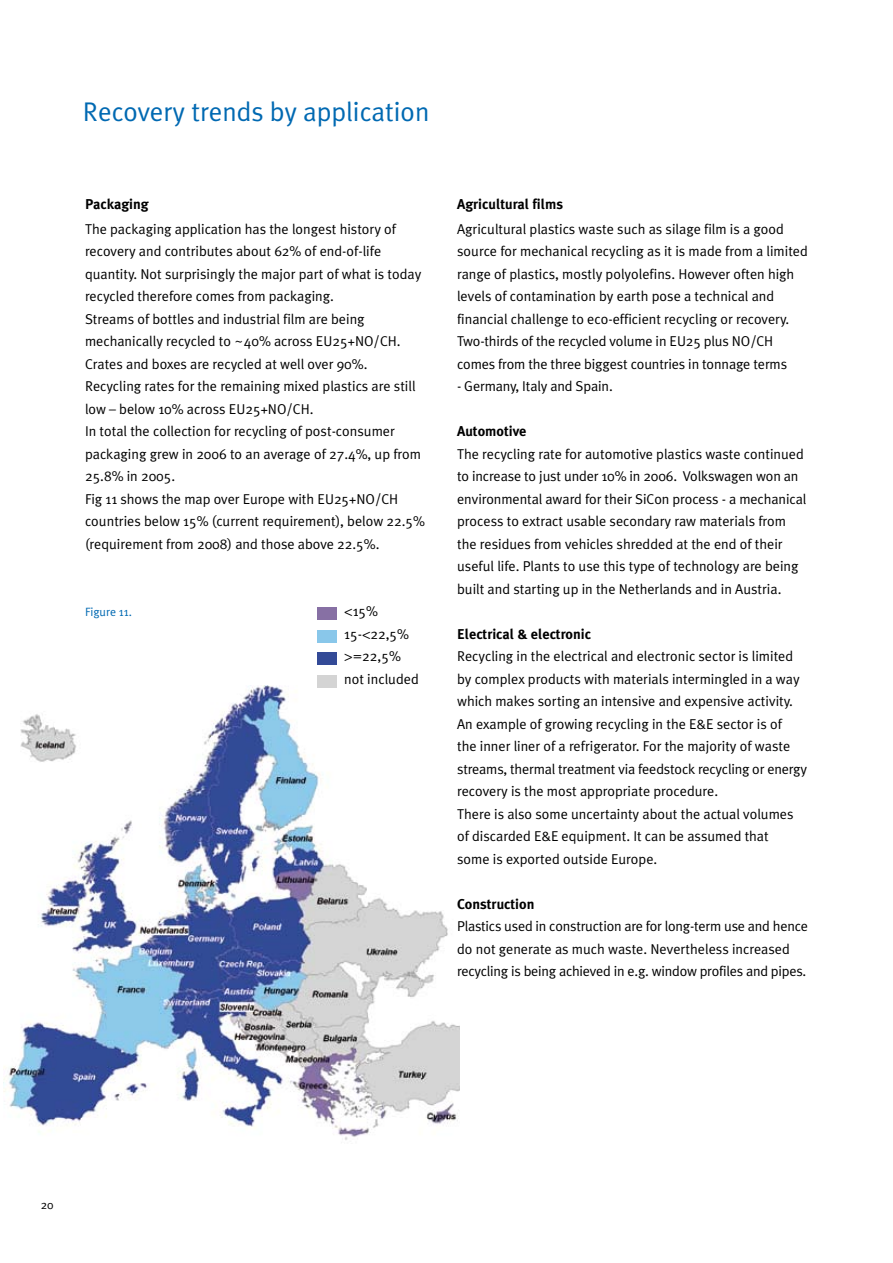
<style>
.page{position:relative;width:893px;height:1263px;background:#fff}
.page>*{position:absolute;margin:0;border:0;box-sizing:border-box;transform-origin:0 0}
.t1{font:27px "Meta Plus Normal";color:#0069b2}
.t2{font:14.25px/22.5px "Meta Plus Normal";color:#000}
.t3{font:700 14.25px "Meta Plus";color:#000}
.t4{font:12px "Meta Plus Normal";color:#0069b2}
.t5{font:12px "Meta Plus Normal";color:#000}
.s1{font-family:"Helvetica Neue"}
</style>
<div class="page">
<img style="left:4px;top:686px;width:455px;height:454px">
<div style="left:317px;top:608px;width:19px;height:12px;background:#8770a4"></div>
<div style="left:317px;top:630px;width:19px;height:13px;background:#89c7ea"></div>
<div style="left:317px;top:653px;width:19px;height:12px;background:#334a97"></div>
<div style="left:317px;top:675px;width:19px;height:12px;background:#d4d4d4"></div>
<h1 class="t1" style="left:83px;top:96px;width:348px">Recovery trends by application</h1>
<p class="t3" style="left:85px;top:196px;width:65px">Packaging</p>
<p class="t2" style="left:85px;top:217px;width:341px">The packaging application has the longest history of recovery and contributes about 62% of end-of-life quantity. Not surprisingly the major part of what is today recycled therefore comes from packaging.<br>Streams of bottles and industrial film are being mechanically recycled to ~40% across EU25+NO/CH.<br>Crates and boxes are recycled at well over 90%.<br>Recycling rates for the remaining mixed plastics are still low – below 10% across EU25+NO/CH.<br>In total the collection for recycling of post-consumer packaging grew in 2006 to an average of 27.4%, up from 25.8% in 2005.<br>Fig 11 shows the map over Europe with EU25+NO/CH countries below 15% (current requirement), below 22.5% (requirement from 2008) and those above 22.5%.</p>
<p class="t4" style="left:85px;top:605px;width:48px">Figure 11.</p>
<p class="t2" style="left:344px;top:600px;width:76px"><span class="s1">&lt;</span>15%<br>15-<span class="s1">&lt;</span>22,5% <span class="s1">&gt;</span>=22,5% not included</p>
<p class="t3" style="left:457px;top:196px;width:107px">Agricultural films</p>
<p class="t2" style="left:457px;top:217px;width:352px">Agricultural plastics waste such as silage film is a good source for mechanical recycling as it is made from a limited range of plastics, mostly polyolefins. However often high levels of contamination by earth pose a technical and financial challenge to eco-efficient recycling or recovery.<br>Two-thirds of the recycled volume in EU25 plus NO/CH comes from the three biggest countries in tonnage terms</p>
<p class="t2" style="left:457px;top:375px;width:157px">- Germany, Italy and Spain.</p>
<p class="t3" style="left:457px;top:423px;width:71px">Automotive</p>
<p class="t2" style="left:457px;top:442px;width:351px">The recycling rate for automotive plastics waste continued to increase to just under 10% in 2006. Volkswagen won an environmental award for their SiCon process - a mechanical process to extract usable secondary raw materials from the residues from vehicles shredded at the end of their useful life. Plants to use this type of technology are being built and starting up in the Netherlands and in Austria.</p>
<p class="t3" style="left:457px;top:625px;width:135px">Electrical &amp; electronic</p>
<p class="t2" style="left:457px;top:645px;width:351px">Recycling in the electrical and electronic sector is limited by complex products with materials intermingled in a way which makes sorting an intensive and expensive activity.<br>An example of growing recycling in the E&amp;E sector is of<br>the inner liner of a refrigerator. For the majority of waste streams, thermal treatment via feedstock recycling or energy recovery is the most appropriate procedure.<br>There is also some uncertainty about the actual volumes of discarded E&amp;E equipment. It can be assumed that<br>some is exported outside Europe.</p>
<p class="t3" style="left:457px;top:896px;width:79px">Construction</p>
<p class="t2" style="left:457px;top:915px;width:352px">Plastics used in construction are for long-term use and hence do not generate as much waste. Nevertheless increased recycling is being achieved in e.g. window profiles and pipes.</p>
<p class="t5" style="left:41px;top:1197px;width:14px">20</p>
</div>
